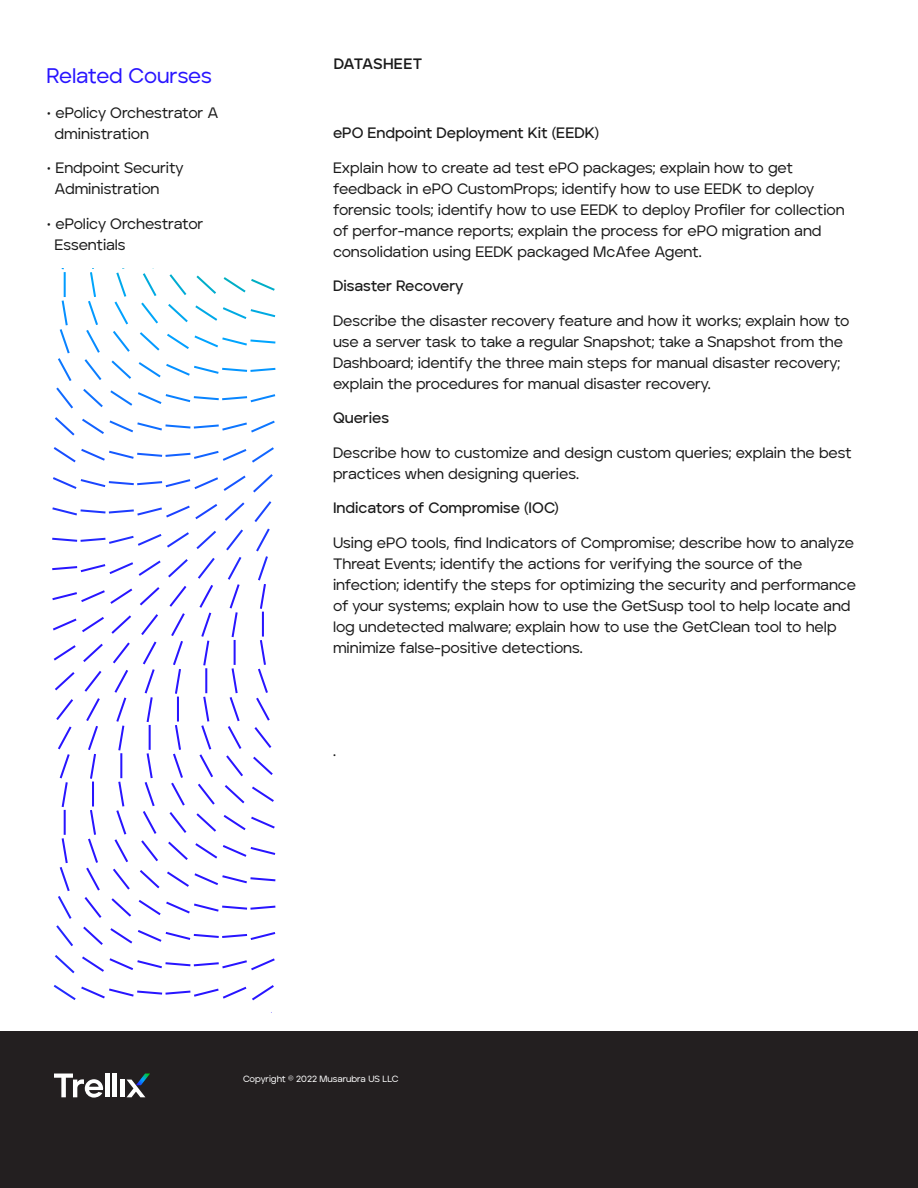
<style>
.page{position:relative;width:918px;height:1188px;background:#fff}
.page>*{position:absolute;margin:0;border:0;box-sizing:border-box;transform-origin:0 0}
.BODY__INTRO_-_Med{font:500 21px "Aventa";letter-spacing:-.01em;color:#2814ff}
.BODY__INTRO_-_Med-2{font:500 15px/21px "Aventa";letter-spacing:-.005em;color:#1a1a1a}
.BODY__INTRO_-_Med-3{font:600 15px "Aventa";letter-spacing:-.005em;color:#1a1a1a}
.t1{font:700 15px "Aventa";letter-spacing:.02em;color:#1a1a1a}
.t2{font:500 9px "Aventa";color:#fff}
</style>
<div class="page">
<div style="left:0;top:1031px;width:918px;height:157px;background:#231f20"></div>
<svg style="left:54px;top:1074px;width:49px;height:24px"></svg>
<hr style="left:105px;top:1074px;width:4px;height:23px;background:#fff">
<hr style="left:113px;top:1074px;width:4px;height:23px;background:#fff">
<hr style="left:120px;top:1080px;width:4px;height:17px;background:#fff">
<svg style="left:127px;top:1074px;width:23px;height:23px"></svg>
<svg style="left:61px;top:268px;width:214px;height:57px"></svg>
<svg style="left:52px;top:584px;width:223px;height:279px"></svg>
<p class="BODY__INTRO_-_Med" style="left:46px;top:63px;width:167px">Related Courses</p>
<p class="BODY__INTRO_-_Med-2" style="left:55px;top:102px;width:165px;text-indent:-8px">• ePolicy Orchestrator A dministration</p>
<p class="BODY__INTRO_-_Med-2" style="left:55px;top:157px;width:131px;text-indent:-8px">• Endpoint Security<br>Administration</p>
<p class="BODY__INTRO_-_Med-2" style="left:55px;top:213px;width:150px;text-indent:-8px">• ePolicy Orchestrator<br>Essentials</p>
<p class="t1" style="left:334px;top:54px;width:90px">DATASHEET</p>
<p class="BODY__INTRO_-_Med-3" style="left:333px;top:124px;width:268px">ePO Endpoint Deployment Kit (EEDK)</p>
<p class="BODY__INTRO_-_Med-2" style="left:333px;top:157px;width:513px">Explain how to create ad test ePO packages; explain how to get feedback in ePO CustomProps; identify how to use EEDK to deploy forensic tools; identify how to use EEDK to deploy Profiler for collection of perfor-mance reports; explain the process for ePO migration and consolidation using EEDK packaged McAfee Agent.</p>
<p class="BODY__INTRO_-_Med-3" style="left:333px;top:277px;width:132px">Disaster Recovery</p>
<p class="BODY__INTRO_-_Med-2" style="left:333px;top:310px;width:518px">Describe the disaster recovery feature and how it works; explain how to use a server task to take a regular Snapshot; take a Snapshot from the Dashboard; identify the three main steps for manual disaster recovery; explain the procedures for manual disaster recovery.</p>
<p class="BODY__INTRO_-_Med-3" style="left:333px;top:409px;width:58px">Queries</p>
<p class="BODY__INTRO_-_Med-2" style="left:333px;top:442px;width:520px">Describe how to customize and design custom queries; explain the best practices when designing queries.</p>
<p class="BODY__INTRO_-_Med-3" style="left:333px;top:499px;width:228px">Indicators of Compromise (IOC)</p>
<p class="BODY__INTRO_-_Med-2" style="left:333px;top:532px;width:525px">Using ePO tools, find Indicators of Compromise; describe how to analyze Threat Events; identify the actions for verifying the source of the infection; identify the steps for optimizing the security and performance of your systems; explain how to use the GetSusp tool to help locate and log undetected malware; explain how to use the GetClean tool to help minimize false-positive detections.</p>
<p class="BODY__INTRO_-_Med-2" style="left:333px;top:741px;width:4px">.</p>
<p class="t2" style="left:243px;top:1073px;width:157px">Copyright © 2022 Musarubra US LLC</p>
</div>
